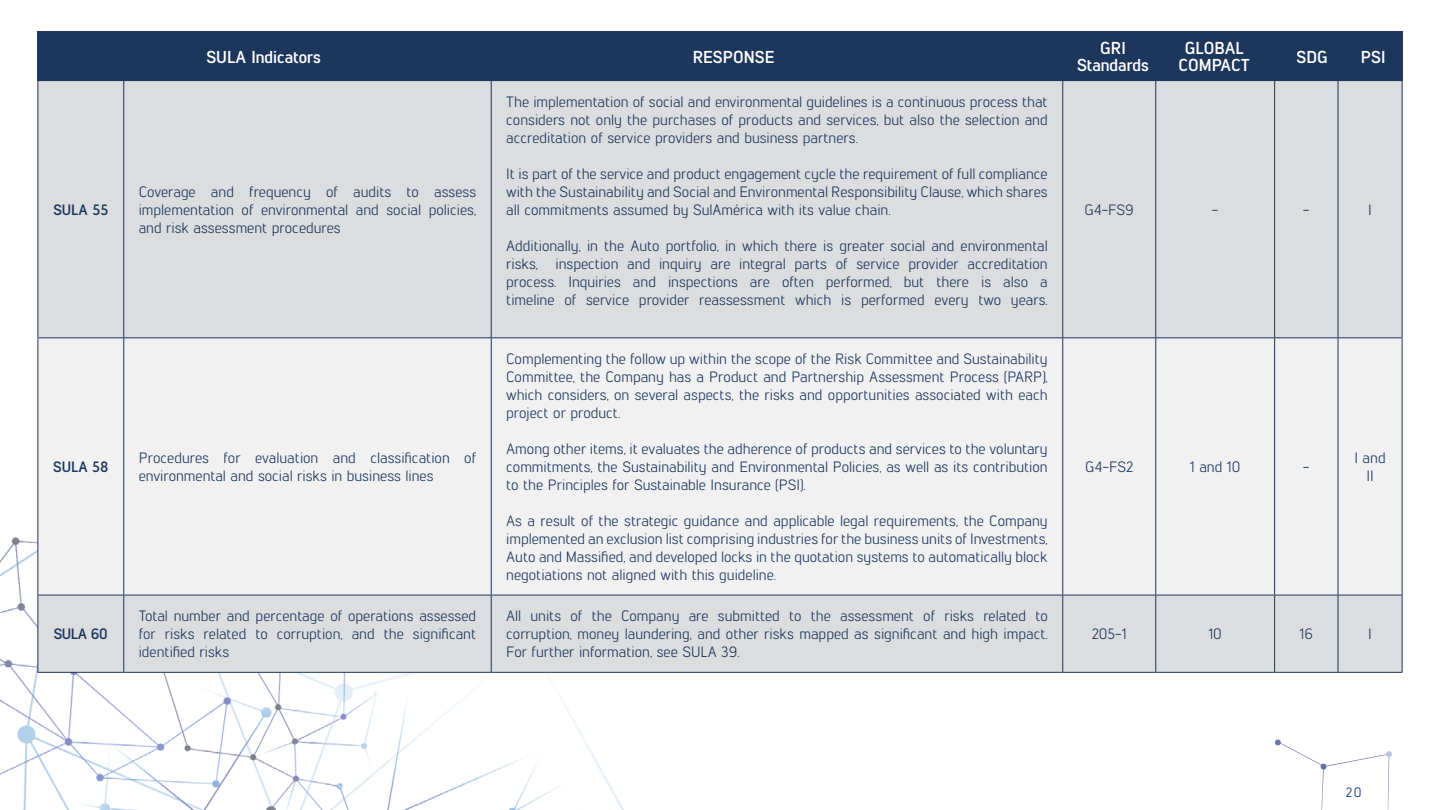
<style>
.page{position:relative;width:1440px;height:810px;background:#fff}
.page>*{position:absolute;margin:0;border:0;box-sizing:border-box;transform-origin:0 0}
.t1{font:700 17.25px/17.1px "Lintel";color:#fff;text-align:center}
.t2{font:15px/18px "Lintel";color:#1b365d;text-align:justify}
.t3{font:700 15px "Lintel";color:#1b365d}
.t4{font:13.5px "Lintel";color:#0b2d72}
</style>
<div class="page">
<img style="left:0;top:347px;width:624px;height:463px">
<svg style="left:1275px;top:739px;width:117px;height:71px"></svg>
<div style="left:39px;top:81px;width:1363px;height:591px;background:#dcddde"></div>
<div style="left:39px;top:338px;width:1363px;height:257px;background:#f1f1f2"></div>
<hr style="left:38px;top:672px;width:86px;height:1px;background:#1c365c">
<hr style="left:124px;top:672px;width:367px;height:1px;background:#1c365c">
<hr style="left:491px;top:672px;width:572px;height:1px;background:#1c365c">
<hr style="left:1063px;top:672px;width:93px;height:1px;background:#1c365c">
<hr style="left:1156px;top:672px;width:119px;height:1px;background:#1c365c">
<hr style="left:1275px;top:672px;width:63px;height:1px;background:#1c365c">
<hr style="left:1338px;top:672px;width:64px;height:1px;background:#1c365c">
<hr style="left:38px;top:81px;width:1px;height:257px;background:#1c365c">
<hr style="left:123px;top:81px;width:1px;height:256px;background:#1c365c">
<hr style="left:491px;top:81px;width:1px;height:256px;background:#1c365c">
<hr style="left:1062px;top:81px;width:1px;height:256px;background:#1c365c">
<hr style="left:1155px;top:81px;width:1px;height:256px;background:#1c365c">
<hr style="left:1274px;top:81px;width:1px;height:256px;background:#1c365c">
<hr style="left:1338px;top:81px;width:1px;height:256px;background:#1c365c">
<hr style="left:1402px;top:81px;width:1px;height:256px;background:#1c365c">
<hr style="left:38px;top:595px;width:1px;height:77px;background:#1c365c">
<hr style="left:123px;top:595px;width:1px;height:77px;background:#1c365c">
<hr style="left:491px;top:595px;width:1px;height:77px;background:#1c365c">
<hr style="left:1062px;top:595px;width:1px;height:77px;background:#1c365c">
<hr style="left:1155px;top:595px;width:1px;height:77px;background:#1c365c">
<hr style="left:1274px;top:595px;width:1px;height:77px;background:#1c365c">
<hr style="left:1338px;top:595px;width:1px;height:77px;background:#1c365c">
<hr style="left:1402px;top:595px;width:1px;height:77px;background:#1c365c">
<hr style="left:38px;top:338px;width:1px;height:257px;background:#1c365c">
<hr style="left:38px;top:337px;width:86px;height:1px;background:#1c365c">
<hr style="left:124px;top:337px;width:367px;height:1px;background:#1c365c">
<hr style="left:491px;top:337px;width:572px;height:1px;background:#1c365c">
<hr style="left:1063px;top:337px;width:93px;height:1px;background:#1c365c">
<hr style="left:1156px;top:337px;width:119px;height:1px;background:#1c365c">
<hr style="left:1275px;top:337px;width:63px;height:1px;background:#1c365c">
<hr style="left:1338px;top:337px;width:64px;height:1px;background:#1c365c">
<hr style="left:123px;top:338px;width:1px;height:257px;background:#1c365c">
<hr style="left:491px;top:338px;width:1px;height:257px;background:#1c365c">
<hr style="left:1062px;top:338px;width:1px;height:257px;background:#1c365c">
<hr style="left:1155px;top:338px;width:1px;height:257px;background:#1c365c">
<hr style="left:1274px;top:338px;width:1px;height:257px;background:#1c365c">
<hr style="left:1338px;top:338px;width:1px;height:257px;background:#1c365c">
<hr style="left:1402px;top:338px;width:1px;height:257px;background:#1c365c">
<hr style="left:38px;top:595px;width:86px;height:1px;background:#1c365c">
<hr style="left:124px;top:595px;width:367px;height:1px;background:#1c365c">
<hr style="left:491px;top:595px;width:572px;height:1px;background:#1c365c">
<hr style="left:1063px;top:595px;width:93px;height:1px;background:#1c365c">
<hr style="left:1156px;top:595px;width:119px;height:1px;background:#1c365c">
<hr style="left:1275px;top:595px;width:63px;height:1px;background:#1c365c">
<hr style="left:1338px;top:595px;width:64px;height:1px;background:#1c365c">
<div style="left:404px;top:32px;width:659px;height:49px;background:#1c365c"></div>
<div style="left:38px;top:32px;width:366px;height:49px;background:#1c365c"></div>
<div style="left:1063px;top:32px;width:93px;height:49px;background:#1c365c"></div>
<div style="left:1350px;top:32px;width:52px;height:49px;background:#1c365c"></div>
<div style="left:1275px;top:32px;width:75px;height:49px;background:#1c365c"></div>
<div style="left:1156px;top:32px;width:148px;height:49px;background:#1c365c"></div>
<p class="t3" style="left:53px;top:199px;width:56px">SULA 55</p>
<p class="t1" style="left:206px;top:47px;width:116px">SULA Indicators</p>
<p class="t1" style="left:693px;top:47px;width:83px">RESPONSE</p>
<p class="t1" style="left:1179px;top:39px;width:73px">GLOBAL<br>COMPACT</p>
<p class="t1" style="left:1297px;top:47px;width:33px">SDG</p>
<p class="t1" style="left:1077px;top:39px;width:73px">GRI<br>Standards</p>
<p class="t1" style="left:1361px;top:47px;width:26px">PSI</p>
<p class="t2" style="left:139px;top:182px;width:339px">Coverage and frequency of audits to assess implementation of environmental and social policies, and risk assessment procedures</p>
<p class="t2" style="left:506px;top:92px;width:543px">The implementation of social and environmental guidelines is a continuous process that considers not only the purchases of products and services, but also the selection and accreditation of service providers and business partners.</p>
<p class="t2" style="left:506px;top:164px;width:543px">It is part of the service and product engagement cycle the requirement of full compliance with the Sustainability and Social and Environmental Responsibility Clause, which shares all commitments assumed by SulAmérica with its value chain.</p>
<p class="t2" style="left:506px;top:236px;width:543px">Additionally, in the Auto portfolio, in which there is greater social and environmental risks, inspection and inquiry are integral parts of service provider accreditation process. Inquiries and inspections are often performed, but there is also a timeline of service provider reassessment which is performed every two years.</p>
<p class="t2" style="left:1085px;top:200px;width:51px">G4-FS9</p>
<p class="t2" style="left:1212px;top:200px;width:8px">-</p>
<p class="t2" style="left:1303px;top:200px;width:8px">-</p>
<p class="t2" style="left:1368px;top:200px;width:5px">I</p>
<p class="t3" style="left:53px;top:456px;width:57px">SULA 58</p>
<p class="t2" style="left:139px;top:448px;width:339px">Procedures for evaluation and classification of environmental and social risks in business lines</p>
<p class="t2" style="left:506px;top:349px;width:543px">Complementing the follow up within the scope of the Risk Committee and Sustainability Committee, the Company has a Product and Partnership Assessment Process (PARP), which considers, on several aspects, the risks and opportunities associated with each project or product.</p>
<p class="t2" style="left:506px;top:439px;width:543px">Among other items, it evaluates the adherence of products and services to the voluntary commitments, the Sustainability and Environmental Policies, as well as its contribution to the Principles for Sustainable Insurance (PSI).</p>
<p class="t2" style="left:506px;top:511px;width:543px">As a result of the strategic guidance and applicable legal requirements, the Company implemented an exclusion list comprising industries for the business units of Investments, Auto and Massified, and developed locks in the quotation systems to automatically block negotiations not aligned with this guideline.</p>
<p class="t3" style="left:54px;top:624px;width:56px">SULA 60</p>
<p class="t2" style="left:139px;top:606px;width:339px">Total number and percentage of operations assessed for risks related to corruption, and the significant identified risks</p>
<p class="t2" style="left:506px;top:606px;width:543px">All units of the Company are submitted to the assessment of risks related to corruption, money laundering, and other risks mapped as significant and high impact.<br>For further information, see SULA 39.</p>
<p class="t2" style="left:1085px;top:457px;width:49px">G4-FS2</p>
<p class="t2" style="left:1190px;top:457px;width:52px">1 and 10</p>
<p class="t2" style="left:1303px;top:457px;width:8px">-</p>
<p class="t2" style="left:1354px;top:448px;width:33px;text-align:center">I and<br>II</p>
<p class="t2" style="left:1092px;top:624px;width:37px">205-1</p>
<p class="t2" style="left:1208px;top:624px;width:15px">10</p>
<p class="t2" style="left:1300px;top:624px;width:15px">16</p>
<p class="t2" style="left:1368px;top:624px;width:5px">I</p>
<p class="t4" style="left:1346px;top:783px;width:17px">20</p>
</div>
